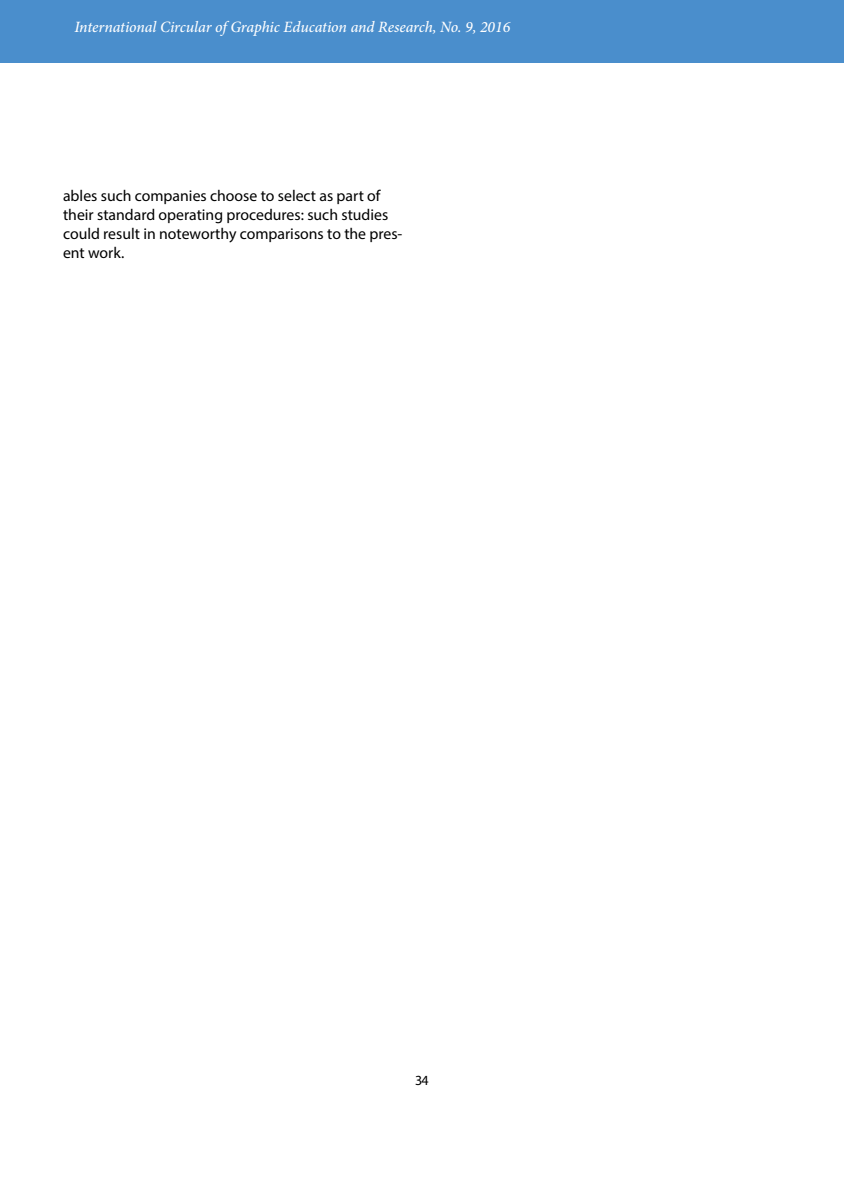
<style>
.page{position:relative;width:844px;height:1191px;background:#fff}
.page>*{position:absolute;margin:0;border:0;box-sizing:border-box;transform-origin:0 0}
.t1{font:15.75px/18.9px "Myriad Pro";color:#000}
.t2{font:italic 500 15.75px "Minion Pro";letter-spacing:-.01em;color:#fff}
.t3{font:14px "Myriad Pro";color:#000}
</style>
<div class="page">
<div style="left:0;top:0;width:843px;height:63px;background:#4a8ecc"></div>
<p class="t2" style="left:74px;top:16px;width:437px">International Circular of Graphic Education and Research, No. 9, 2016</p>
<p class="t1" style="left:63px;top:186px;width:341px">ables such companies choose to select as part of their standard operating procedures: such studies could result in noteworthy comparisons to the pres&shy;ent work.</p>
<p class="t3" style="left:415px;top:1071px;width:15px">34</p>
</div>
